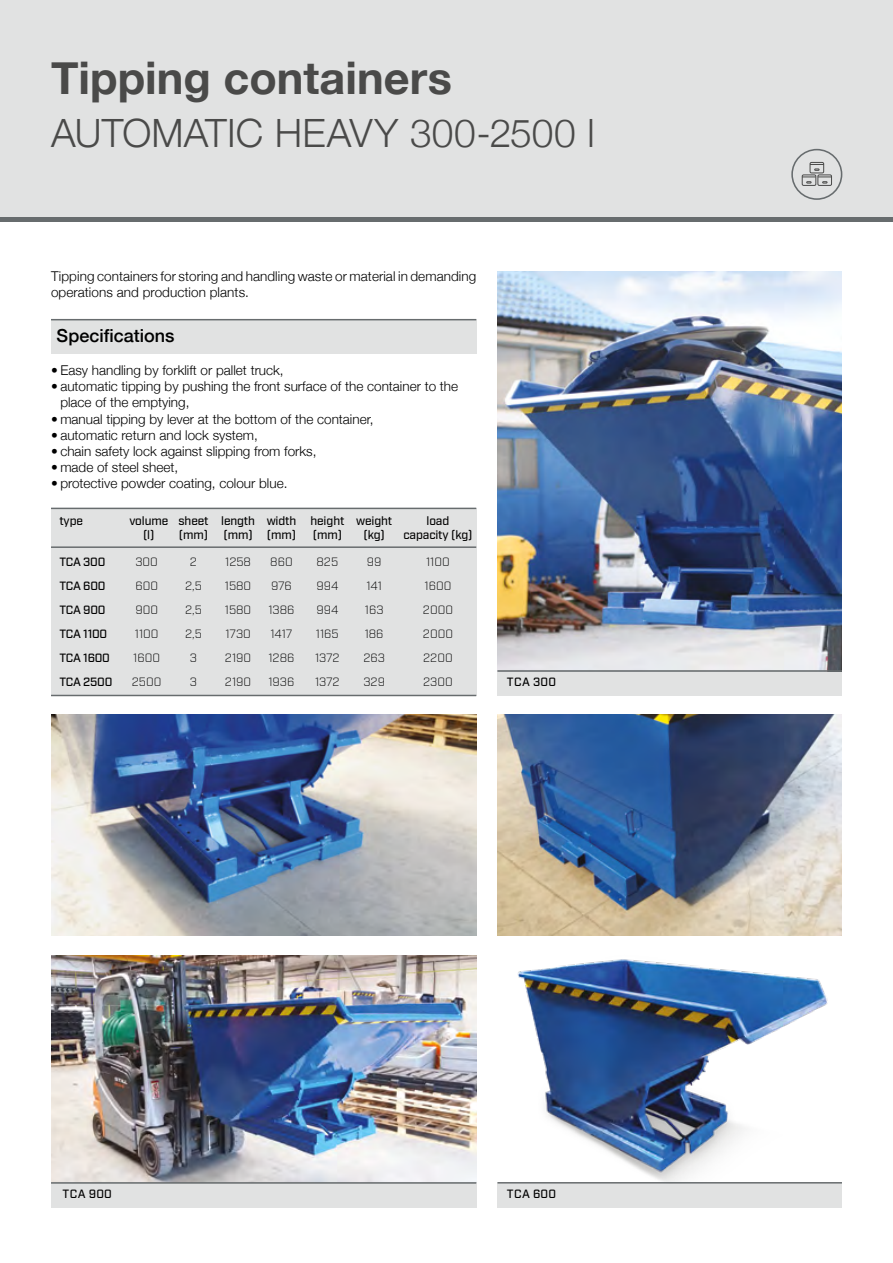
<style>
.page{position:relative;width:893px;height:1263px;background:#fff}
.page>*{position:absolute;margin:0;border:0;box-sizing:border-box;transform-origin:0 0}
.t1{font:700 45px "Helvetica Neue";color:#4a4a49}
.t2{font:300 39px "Helvetica Neue";letter-spacing:.005em;color:#4a4a49}
.t3{font:500 18px "Helvetica Neue";color:#000}
.t4{font:300 13.5px/16.2px "Helvetica Neue";color:#000}
.t5{font:300 12px/24px "Industry";color:#000}
.t6{font:500 12px/14.4px "Industry";letter-spacing:-.01em;color:#000}
</style>
<div class="page">
<img style="left:51px;top:955px;width:425px;height:227px">
<img style="left:51px;top:714px;width:425px;height:221px">
<img style="left:497px;top:272px;width:345px;height:398px">
<div style="left:51px;top:319px;width:425px;height:34px;background:#e1e2e2"></div>
<hr style="left:51px;top:319px;width:425px;height:1px;background:#676c6e">
<div style="left:0;top:0;width:893px;height:221px;background:#e1e2e2"></div>
<hr style="left:0;top:217px;width:893px;height:4px;background:#676c6e">
<div style="left:51px;top:508px;width:425px;height:187px;background:#e1e2e2"></div>
<hr style="left:51px;top:508px;width:425px;height:1px;background:#676c6e">
<hr style="left:51px;top:546px;width:425px;height:2px;background:#676c6e">
<hr style="left:51px;top:695px;width:425px;height:1px;background:#676c6e">
<svg style="left:791px;top:149px;width:51px;height:51px"></svg>
<div style="left:497px;top:671px;width:345px;height:25px;background:#e1e2e2"></div>
<div style="left:51px;top:1182px;width:425px;height:26px;background:#e1e2e2"></div>
<hr style="left:497px;top:670px;width:345px;height:2px;background:#676c6e">
<hr style="left:51px;top:1182px;width:425px;height:2px;background:#676c6e">
<img style="left:497px;top:714px;width:345px;height:221px">
<img style="left:517px;top:959px;width:311px;height:223px">
<div style="left:497px;top:1182px;width:345px;height:26px;background:#e1e2e2"></div>
<hr style="left:497px;top:1182px;width:345px;height:1px;background:#676c6e">
<h1 class="t1" style="left:51px;top:43px;width:402px">Tipping containers</h1>
<h2 class="t2" style="left:51px;top:102px;width:545px">AUTOMATIC HEAVY 300-2500 l</h2>
<p class="t4" style="left:51px;top:267px;width:427px">Tipping containers for storing and handling waste or material in demanding operations and production plants.</p>
<h3 class="t3" style="left:57px;top:321px;width:119px">Specifications</h3>
<p class="t4" style="left:51px;top:361px;width:234px">• Easy handling by forklift or pallet truck,</p>
<p class="t4" style="left:60px;top:377px;width:399px;text-indent:-9px">• automatic tipping by pushing the front surface of the container to the place of the emptying,</p>
<p class="t4" style="left:51px;top:410px;width:324px">• manual tipping by lever at the bottom of the container,</p>
<p class="t4" style="left:51px;top:426px;width:208px">• automatic return and lock system,</p>
<p class="t4" style="left:51px;top:442px;width:267px">• chain safety lock against slipping from forks,</p>
<p class="t4" style="left:51px;top:458px;width:129px">• made of steel sheet,</p>
<p class="t4" style="left:51px;top:474px;width:238px">• protective powder coating, colour blue.</p>
<p class="t6" style="left:60px;top:514px;width:25px">type</p>
<p class="t6" style="left:221px;top:514px;width:35px">length (mm)</p>
<p class="t6" style="left:267px;top:514px;width:31px">width (mm)</p>
<p class="t6" style="left:310px;top:514px;width:35px">height (mm)</p>
<p class="t6" style="left:356px;top:514px;width:38px;text-align:center">weight (kg)</p>
<p class="t6" style="left:403px;top:514px;width:71px;text-align:center">load capacity (kg)</p>
<p class="t6" style="left:129px;top:514px;width:40px;text-align:center">volume (l)</p>
<p class="t6" style="left:179px;top:514px;width:31px">sheet (mm)</p>
<p class="t5" style="left:185px;top:550px;width:18px;text-align:center">2<br>2,5<br>2,5<br>2,5<br>3<br>3</p>
<p class="t5" style="left:423px;top:550px;width:32px">1100<br>1600<br>2000<br>2000<br>2200<br>2300</p>
<p class="t6" style="left:60px;top:550px;width:54px;line-height:24px">TCA 300<br>TCA 600<br>TCA 900<br>TCA 1100<br>TCA 1600<br>TCA 2500</p>
<p class="t5" style="left:225px;top:550px;width:28px;text-align:justify">1258<br>1580<br>1580<br>1730<br>2190<br>2190</p>
<p class="t5" style="left:268px;top:550px;width:28px">860<br>976<br>1386<br>1417<br>1286<br>1936</p>
<p class="t5" style="left:315px;top:550px;width:26px">825<br>994<br>994<br>1165<br>1372<br>1372</p>
<p class="t5" style="left:363px;top:550px;width:23px">99<br>141<br>163<br>186<br>263<br>329</p>
<p class="t5" style="left:132px;top:550px;width:31px">300<br>600<br>900<br>1100<br>1600<br>2500</p>
<p class="t6" style="left:507px;top:675px;width:51px">TCA 300</p>
<p class="t6" style="left:63px;top:1187px;width:51px">TCA 900</p>
<p class="t6" style="left:507px;top:1186px;width:51px">TCA 600</p>
</div>
